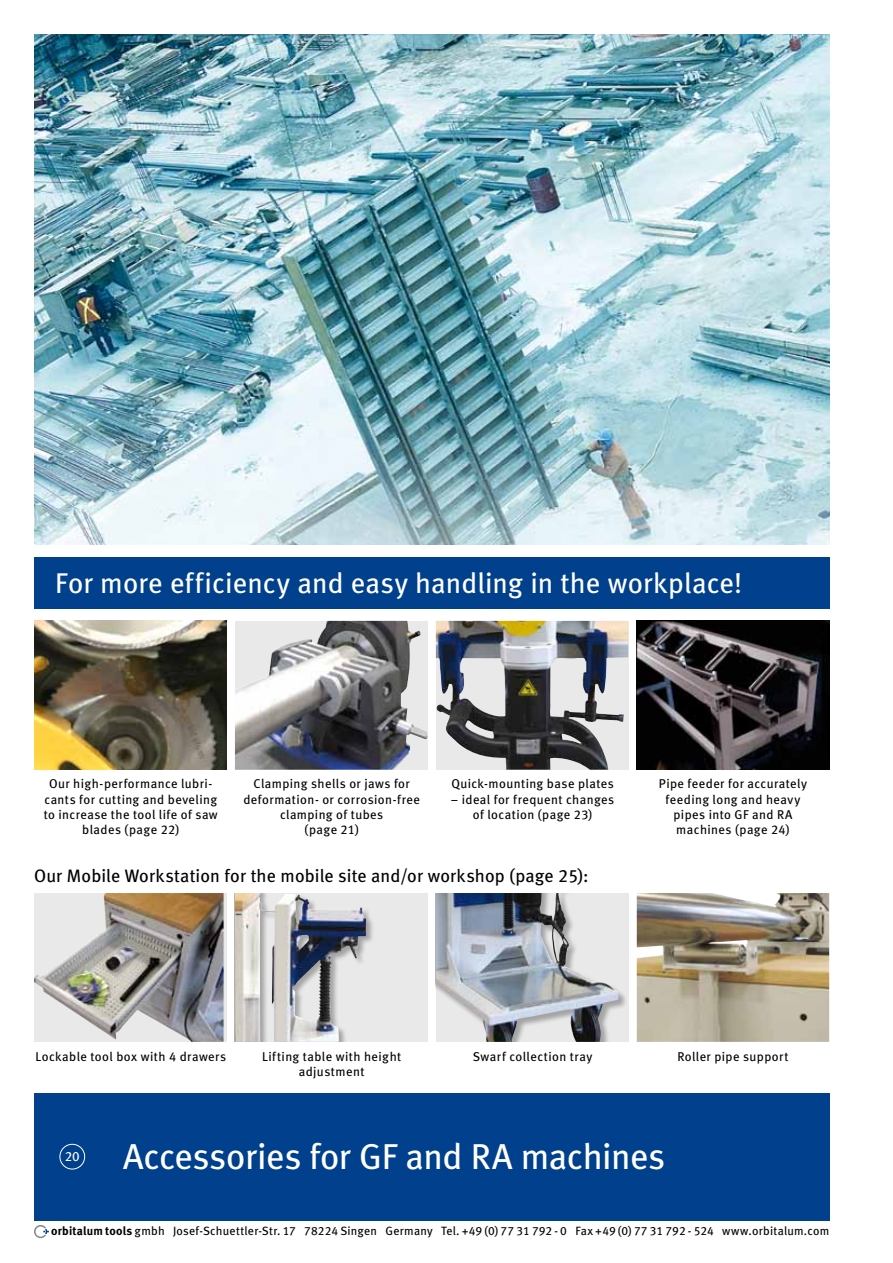
<style>
.page{position:relative;width:893px;height:1263px;background:#fff}
.page>*{position:absolute;margin:0;border:0;box-sizing:border-box;transform-origin:0 0}
.t1{font:36px "Meta Book LF";letter-spacing:-.015em;color:#fff}
.t2{font:28.5px "Meta Book LF";letter-spacing:.005em;color:#fff}
.t3{font:18px "Meta Book LF";letter-spacing:.005em;color:#000}
.t4{font:13.5px "Meta Book LF";color:#fff}
.t5{font:12.75px/15.3px "Meta Book LF";letter-spacing:.035em;color:#000;text-align:center}
.t6{font:12px "Meta Book LF";letter-spacing:.015em;color:#000}
.s1{font-family:"Meta Bold LF"}
</style>
<div class="page">
<svg style="left:34px;top:1225px;width:15px;height:13px"></svg>
<div style="left:34px;top:1093px;width:795px;height:127px;background:#00408c"></div>
<div style="left:60px;top:1144px;width:25px;height:25px;border:1px solid #fff;border-radius:50%"></div>
<img style="left:34px;top:34px;width:795px;height:510px">
<div style="left:34px;top:557px;width:795px;height:51px;background:#00408c"></div>
<img style="left:34px;top:621px;width:192px;height:149px">
<svg style="left:235px;top:621px;width:192px;height:149px;background:#909194"></svg>
<img style="left:314px;top:621px;width:13px;height:22px">
<img style="left:436px;top:621px;width:192px;height:149px">
<img style="left:637px;top:621px;width:192px;height:149px">
<img style="left:34px;top:893px;width:190px;height:149px">
<div style="left:235px;top:893px;width:192px;height:149px;background:#e9e9ea"></div>
<img style="left:235px;top:893px;width:131px;height:149px">
<div style="left:436px;top:893px;width:191px;height:149px;background:#000;opacity:.3"></div>
<img style="left:436px;top:893px;width:183px;height:149px">
<img style="left:637px;top:893px;width:192px;height:149px">
<h2 class="t2" style="left:55px;top:565px;width:688px">For more efficiency and easy handling in the workplace!</h2>
<p class="t5" style="left:44px;top:776px;width:176px">Our high-performance lubri&shy;cants for cutting and beveling to increase the tool life of saw blades (page 22)</p>
<p class="t5" style="left:243px;top:776px;width:178px">Clamping shells or jaws for deformation- or corrosion-free clamping of tubes<br>(page 21)</p>
<p class="t5" style="left:451px;top:776px;width:164px">Quick-mounting base plates</p>
<p class="t5" style="left:451px;top:791px;width:165px">– ideal for frequent changes of location (page 23)</p>
<h3 class="t3" style="left:34px;top:864px;width:556px">Our Mobile Workstation for the mobile site and/or workshop (page 25):</h3>
<p class="t5" style="left:659px;top:776px;width:150px">Pipe feeder for accurately feeding long and heavy pipes into GF and RA machines (page 24)</p>
<p class="t5" style="left:35px;top:1048px;width:192px">Lockable tool box with 4 drawers</p>
<p class="t5" style="left:262px;top:1048px;width:141px">Lifting table with height adjustment</p>
<p class="t5" style="left:473px;top:1048px;width:121px">Swarf collection tray</p>
<p class="t5" style="left:677px;top:1048px;width:113px">Roller pipe support</p>
<p class="t4" style="left:65px;top:1148px;width:17px">20</p>
<h1 class="t1" style="left:123px;top:1133px;width:543px">Accessories for GF and RA machines</h1>
<p class="t6" style="left:51px;top:1223px;width:780px"><span class="s1">orbitalum tools</span> gmbh Josef-Schuettler-Str. 17 78224 Singen Germany Tel. +49 (0) 77 31 792 - 0 Fax +49 (0) 77 31 792 - 524 www.orbitalum.com</p>
</div>
